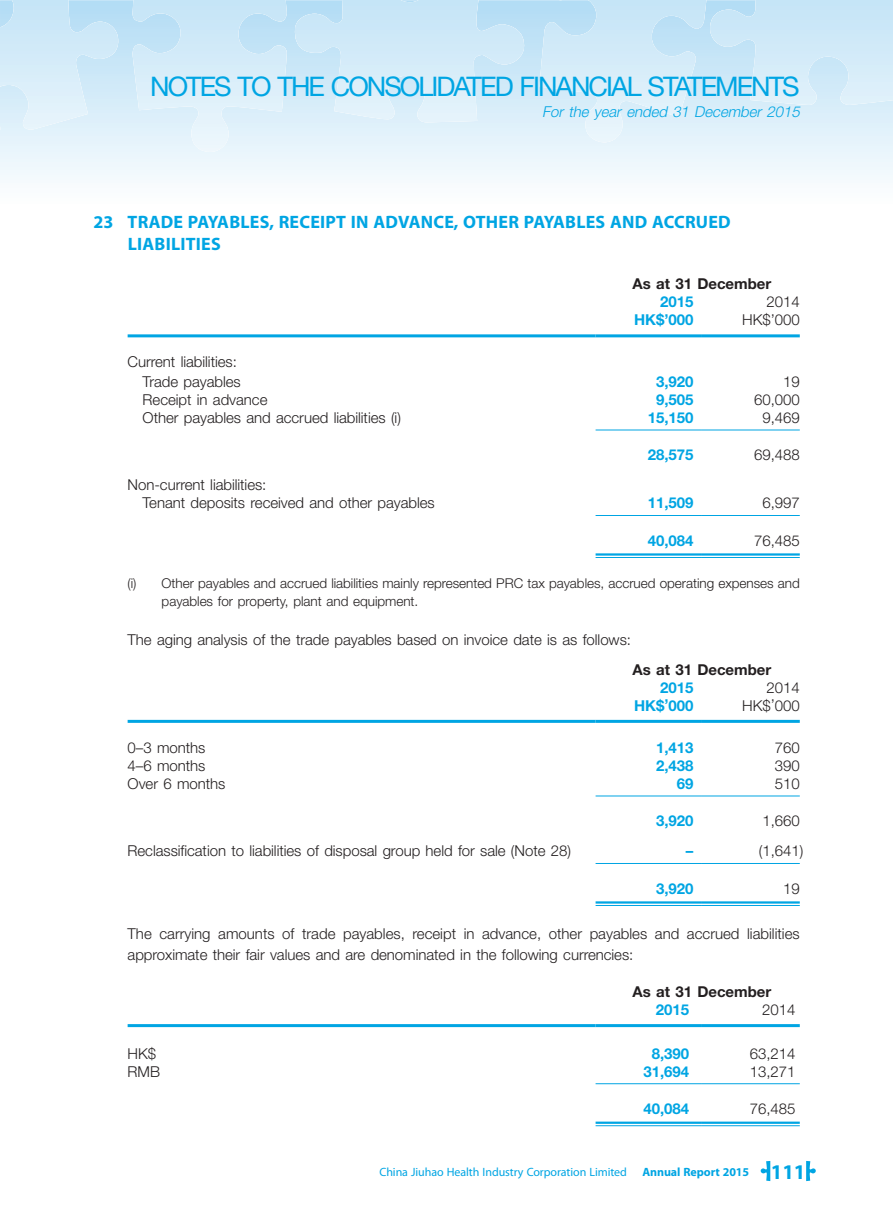
<style>
.page{position:relative;width:893px;height:1212px;background:#fff}
.page>*{position:absolute;margin:0;border:0;box-sizing:border-box;transform-origin:0 0}
.t1{font:27px "Helvetica Neue LT Std";letter-spacing:-.075em;color:#00a5e3}
.t2{font:700 18px/22.5px "Myriad Pro";letter-spacing:.01em;color:#00a5e3}
.t3{font:300 15px/19.5px "Helvetica Neue LT Std";letter-spacing:-.005em;color:#231f20}
.t4{font:700 15px "Helvetica Neue LT Std";letter-spacing:-.005em;color:#00a5e3}
.t5{font:700 15px "Helvetica Neue LT Std";letter-spacing:-.005em;color:#231f20}
.t6{font:italic 300 15px "Helvetica Neue LT Std";color:#00a5e3}
.t7{font:300 13.5px/18px "Helvetica Neue LT Std";letter-spacing:-.005em;color:#231f20}
.t8{font:12px "Myriad Pro";letter-spacing:-.005em;color:#00a5e3}
.t9{font:700 12px "Myriad Pro";letter-spacing:-.01em;color:#00a5e3}
.s1{font-size:21px}
</style>
<div class="page">
<svg style="left:0;top:0;width:892px;height:180px"></svg>
<svg style="left:132px;top:0;width:155px;height:152px;background:#d5ecf8"></svg>
<svg style="left:0;top:0;width:120px;height:131px;background:#d1eaf8"></svg>
<svg style="left:539px;top:0;width:353px;height:142px;background:#d3ebf8"></svg>
<svg style="left:293px;top:0;width:232px;height:122px;background:#d0e9f8"></svg>
<svg style="left:760px;top:1161px;width:10px;height:20px"></svg>
<svg style="left:806px;top:1161px;width:9px;height:20px"></svg>
<hr style="left:128px;top:334px;width:467px;height:3px;background:#00a5e3">
<hr style="left:595px;top:334px;width:107px;height:3px;background:#00a5e3">
<hr style="left:702px;top:334px;width:97px;height:3px;background:#00a5e3">
<hr style="left:595px;top:430px;width:107px;height:1px;background:#00a5e3">
<hr style="left:702px;top:430px;width:97px;height:1px;background:#00a5e3">
<hr style="left:595px;top:515px;width:107px;height:1px;background:#00a5e3">
<hr style="left:702px;top:515px;width:97px;height:1px;background:#00a5e3">
<hr style="left:595px;top:553px;width:107px;height:3px;background:#00a5e3">
<hr style="left:595px;top:557px;width:107px;height:1px;background:#00a5e3">
<hr style="left:702px;top:553px;width:97px;height:3px;background:#00a5e3">
<hr style="left:702px;top:557px;width:97px;height:1px;background:#00a5e3">
<hr style="left:128px;top:720px;width:467px;height:3px;background:#00a5e3">
<hr style="left:595px;top:720px;width:107px;height:3px;background:#00a5e3">
<hr style="left:702px;top:720px;width:97px;height:3px;background:#00a5e3">
<hr style="left:595px;top:796px;width:107px;height:1px;background:#00a5e3">
<hr style="left:702px;top:796px;width:97px;height:1px;background:#00a5e3">
<hr style="left:595px;top:863px;width:107px;height:1px;background:#00a5e3">
<hr style="left:702px;top:863px;width:97px;height:1px;background:#00a5e3">
<hr style="left:595px;top:901px;width:107px;height:3px;background:#00a5e3">
<hr style="left:595px;top:905px;width:107px;height:1px;background:#00a5e3">
<hr style="left:702px;top:901px;width:97px;height:3px;background:#00a5e3">
<hr style="left:702px;top:905px;width:97px;height:1px;background:#00a5e3">
<hr style="left:128px;top:1024px;width:467px;height:3px;background:#00a5e3">
<hr style="left:595px;top:1024px;width:107px;height:3px;background:#00a5e3">
<hr style="left:702px;top:1024px;width:97px;height:3px;background:#00a5e3">
<hr style="left:595px;top:1083px;width:107px;height:1px;background:#00a5e3">
<hr style="left:702px;top:1083px;width:97px;height:1px;background:#00a5e3">
<hr style="left:595px;top:1122px;width:107px;height:2px;background:#00a5e3">
<hr style="left:595px;top:1125px;width:107px;height:1px;background:#00a5e3">
<hr style="left:702px;top:1122px;width:97px;height:2px;background:#00a5e3">
<hr style="left:702px;top:1125px;width:97px;height:1px;background:#00a5e3">
<h1 class="t1" style="left:150px;top:70px;width:651px">NOTES TO THE CONSOLIDATED FINANCIAL STATEMENTS</h1>
<p class="t6" style="left:542px;top:106px;width:262px">For the year ended 31 December 2015</p>
<p class="t2" style="left:128px;top:212px;width:604px;text-indent:-34px">23 TRADE PAYABLES, RECEIPT IN ADVANCE, OTHER PAYABLES AND ACCRUED<br>LIABILITIES</p>
<p class="t5" style="left:632px;top:279px;width:140px">As at 31 December</p>
<p class="t4" style="left:660px;top:297px;width:35px">2015</p>
<p class="t3" style="left:766px;top:294px;width:35px">2014</p>
<p class="t4" style="left:634px;top:315px;width:61px">HK$’000</p>
<p class="t3" style="left:742px;top:312px;width:59px">HK$’000</p>
<p class="t3" style="left:128px;top:354px;width:115px;text-align:right">Current liabilities:<br>Trade payables</p>
<p class="t4" style="left:656px;top:376px;width:39px">3,920</p>
<p class="t3" style="left:783px;top:373px;width:18px">19</p>
<p class="t3" style="left:143px;top:391px;width:126px">Receipt in advance</p>
<p class="t4" style="left:656px;top:394px;width:39px">9,505</p>
<p class="t3" style="left:754px;top:391px;width:47px">60,000</p>
<p class="t3" style="left:143px;top:409px;width:260px">Other payables and accrued liabilities (i)</p>
<p class="t4" style="left:647px;top:412px;width:47px">15,150</p>
<p class="t3" style="left:762px;top:409px;width:39px">9,469</p>
<p class="t4" style="left:647px;top:450px;width:47px">28,575</p>
<p class="t3" style="left:754px;top:447px;width:47px">69,488</p>
<p class="t3" style="left:143px;top:477px;width:294px;line-height:18px;text-indent:-15px">Non-current liabilities:<br>Tenant deposits received and other payables</p>
<p class="t4" style="left:647px;top:498px;width:47px">11,509</p>
<p class="t3" style="left:762px;top:495px;width:39px">6,997</p>
<p class="t4" style="left:647px;top:535px;width:47px">40,084</p>
<p class="t3" style="left:754px;top:532px;width:47px">76,485</p>
<p class="t7" style="left:162px;top:575px;width:639px;text-indent:-34px">(i) Other payables and accrued liabilities mainly represented PRC tax payables, accrued operating expenses and payables for property, plant and equipment.</p>
<p class="t3" style="left:128px;top:631px;width:505px">The aging analysis of the trade payables based on invoice date is as follows:</p>
<p class="t5" style="left:632px;top:664px;width:140px">As at 31 December</p>
<p class="t4" style="left:660px;top:682px;width:35px">2015</p>
<p class="t3" style="left:766px;top:679px;width:35px">2014</p>
<p class="t4" style="left:634px;top:700px;width:61px">HK$’000</p>
<p class="t3" style="left:742px;top:697px;width:59px">HK$’000</p>
<p class="t3" style="left:128px;top:739px;width:79px">0–3 months</p>
<p class="t4" style="left:656px;top:742px;width:39px">1,413</p>
<p class="t3" style="left:774px;top:739px;width:26px">760</p>
<p class="t3" style="left:128px;top:757px;width:79px">4–6 months</p>
<p class="t4" style="left:656px;top:760px;width:39px">2,438</p>
<p class="t3" style="left:774px;top:757px;width:26px">390</p>
<p class="t3" style="left:128px;top:775px;width:99px">Over 6 months</p>
<p class="t4" style="left:676px;top:778px;width:18px">69</p>
<p class="t3" style="left:774px;top:775px;width:26px">510</p>
<p class="t4" style="left:656px;top:816px;width:39px">3,920</p>
<p class="t3" style="left:762px;top:813px;width:39px">1,660</p>
<p class="t3" style="left:128px;top:843px;width:445px">Reclassification to liabilities of disposal group held for sale (Note 28)</p>
<p class="t4" style="left:686px;top:846px;width:9px">–</p>
<p class="t3" style="left:759px;top:843px;width:46px">(1,641)</p>
<p class="t4" style="left:656px;top:883px;width:39px">3,920</p>
<p class="t3" style="left:783px;top:880px;width:18px">19</p>
<p class="t3" style="left:128px;top:924px;width:673px;line-height:21px">The carrying amounts of trade payables, receipt in advance, other payables and accrued liabilities approximate their fair values and are denominated in the following currencies:</p>
<p class="t5" style="left:632px;top:986px;width:140px">As at 31 December</p>
<p class="t4" style="left:656px;top:1004px;width:35px">2015</p>
<p class="t3" style="left:762px;top:1001px;width:35px">2014</p>
<p class="t3" style="left:128px;top:1045px;width:30px">HK$</p>
<p class="t4" style="left:651px;top:1048px;width:39px">8,390</p>
<p class="t3" style="left:749px;top:1045px;width:47px">63,214</p>
<p class="t3" style="left:128px;top:1063px;width:34px">RMB</p>
<p class="t4" style="left:643px;top:1066px;width:47px">31,694</p>
<p class="t3" style="left:749px;top:1063px;width:47px">13,271</p>
<p class="t4" style="left:643px;top:1103px;width:47px">40,084</p>
<p class="t3" style="left:749px;top:1100px;width:47px">76,485</p>
<p class="t8" style="left:379px;top:1165px;width:249px">China Jiuhao Health Industry Corporation Limited</p>
<p class="t9" style="left:642px;top:1167px;width:165px">Annual Report 2015 <span class="s1">111</span></p>
</div>
